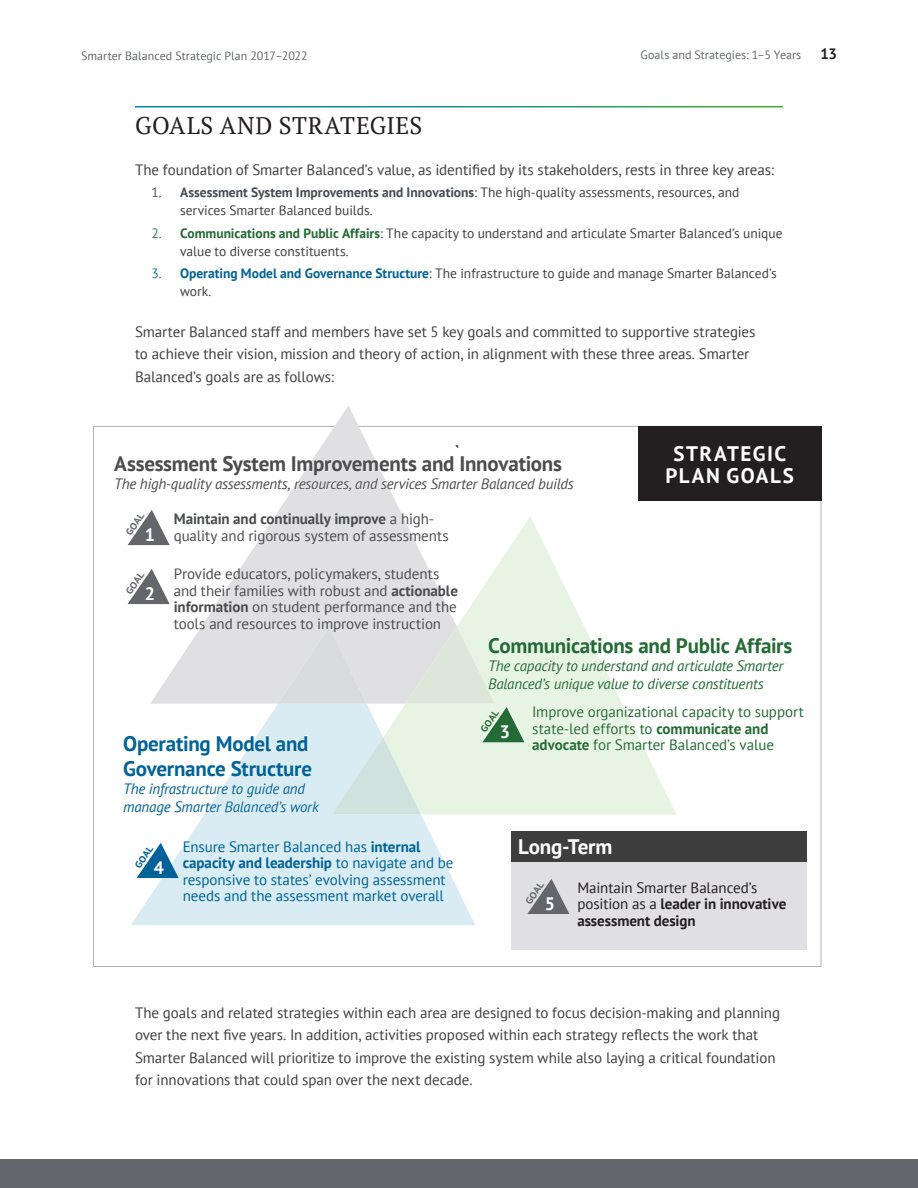
<style>
.page{position:relative;width:918px;height:1188px;background:#fff}
.page>*{position:absolute;margin:0;border:0;box-sizing:border-box;transform-origin:0 0}
.t1{font:24px "PT Serif";letter-spacing:.025em;color:#231f20}
.graphic_category_hea{font:700 21px "PT Sans";letter-spacing:-.015em;color:#4b4c4d}
.graphic_category_hea-2{font:700 21px "PT Sans";letter-spacing:-.01em;color:#006298}
.graphic_category_hea-3{font:700 21px "PT Sans";letter-spacing:-.015em;color:#246a34}
.graphic_heading{font:700 21px/22.5px "PT Sans";letter-spacing:.07em;color:#fff;text-align:center}
.graphic_category_hea-4{font:700 21px "PT Sans";letter-spacing:-.01em;color:#fff}
.t2{font:700 18px "PT Sans";color:#fff}
.t3{font:15px/22.5px "PT Sans";letter-spacing:-.005em;color:#3e3e3f}
.table_text{font:15px/16.5px "PT Sans";letter-spacing:-.005em;color:#4b4c4d}
.table_text-2{font:15px/16.5px "PT Sans";letter-spacing:-.005em;color:#006298}
.table_text-3{font:15px/16.5px "PT Sans";letter-spacing:-.005em;color:#246a34}
.t4{font:italic 15px/18px "PT Sans";letter-spacing:-.015em;color:#246a34}
.table_text-4{font:15px/16.5px "PT Sans";letter-spacing:-.005em;color:#231f20}
.t5{font:italic 15px "PT Sans";letter-spacing:-.015em;color:#4b4c4d}
.t6{font:italic 15px/18px "PT Sans";letter-spacing:-.015em;color:#006298}
.t7{font:700 15px "PT Sans";color:#231f20}
.t8{font:13.5px/18px "PT Sans";color:#3e3e3f}
.t9{font:12px "PT Sans";letter-spacing:.005em;color:#63666a}
.t10{font:700 9.45px "PT Sans Caption";color:#63666a}
.t11{font:700 9.45px "PT Sans Caption";color:#246a34}
.t12{font:700 9.45px "PT Sans Caption";color:#006298}
.s1{color:#545962}
.s2{font-weight:700;color:#464b54}
.s3{color:#3a7948}
.s4{font-weight:700;color:#246a34}
.s5{color:#1a72a2}
.s6{font-weight:700;color:#006298}
.s7{font-weight:700}
</style>
<div class="page">
<div style="left:0;top:1159px;width:918px;height:29px;background:#63666a"></div>
<svg style="left:131px;top:704px;width:344px;height:221px;fill:#d9ecf3"></svg>
<svg style="left:150px;top:406px;width:307px;height:298px"></svg>
<svg style="left:383px;top:516px;width:293px;height:298px"></svg>
<div style="left:511px;top:856px;width:296px;height:94px;background:#e0e0e3"></div>
<div style="left:638px;top:427px;width:184px;height:74px;background:#231f20"></div>
<div style="left:113px;top:455px;width:461px;height:38px;background:#fff"></div>
<svg style="left:128px;top:510px;width:42px;height:35px"></svg>
<svg style="left:128px;top:569px;width:42px;height:35px"></svg>
<svg style="left:525px;top:637px;width:151px;height:56px"></svg>
<div style="left:480px;top:706px;width:46px;height:37px;background:#e7f3e3"></div>
<svg style="left:278px;top:627px;width:247px;height:187px;background:#dde8e1"></svg>
<svg style="left:532px;top:706px;width:144px;height:45px"></svg>
<svg style="left:131px;top:735px;width:189px;height:81px"></svg>
<svg style="left:137px;top:843px;width:42px;height:35px"></svg>
<div style="left:511px;top:831px;width:296px;height:31px;background:#3e3e3f"></div>
<svg style="left:527px;top:879px;width:42px;height:35px"></svg>
<p class="t9" style="left:81px;top:48px;width:228px">Smarter Balanced Strategic Plan 2017–2022</p>
<p class="t9" style="left:641px;top:47px;width:162px">Goals and Strategies: 1–5 Years</p>
<p class="t7" style="left:821px;top:44px;width:18px">13</p>
<h2 class="t1" style="left:135px;top:110px;width:289px">GOALS AND STRATEGIES</h2>
<p class="t3" style="left:135px;top:158px;width:640px">The foundation of Smarter Balanced’s value, as identified by its stakeholders, rests in three key areas:</p>
<p class="t8" style="left:180px;top:183px;width:561px;text-indent:-28px"><span class="s1">1.</span> <span class="s2">Assessment System Improvements and Innovations</span>: The high-quality assessments, resources, and services Smarter Balanced builds.</p>
<p class="t8" style="left:180px;top:224px;width:604px;text-indent:-28px"><span class="s3">2.</span> <span class="s4">Communications and Public Affairs</span>: The capacity to understand and articulate Smarter Balanced’s unique value to diverse constituents.</p>
<p class="t8" style="left:180px;top:264px;width:598px;text-indent:-28px"><span class="s5">3.</span> <span class="s6">Operating Model and Governance Structure</span>: The infrastructure to guide and manage Smarter Balanced’s work.</p>
<p class="t3" style="left:135px;top:320px;width:622px">Smarter Balanced staff and members have set 5 key goals and committed to supportive strategies to achieve their vision, mission and theory of action, in alignment with these three areas. Smarter<br>Balanced’s goals are as follows:</p>
<p class="t7" style="left:455px;top:441px;width:6px">`</p>
<h4 class="graphic_heading" style="left:666px;top:442px;width:130px">STRATEGIC<br>PLAN GOALS</h4>
<h5 class="graphic_category_hea" style="left:114px;top:450px;width:449px">Assessment System Improvements and Innovations</h5>
<p class="t5" style="left:114px;top:474px;width:461px">The high-quality assessments, resources, and services Smarter Balanced builds</p>
<p class="t10" style="left:123px;top:531px;width:26px;rotate:-56deg">GOAL</p>
<p class="table_text" style="left:174px;top:511px;width:277px"><span class="s7">Maintain and continually improve</span> a high&shy;quality and rigorous system of assessments</p>
<p class="t2" style="left:145px;top:523px;width:12px">1</p>
<p class="t10" style="left:123px;top:590px;width:26px;rotate:-56deg">GOAL</p>
<p class="t2" style="left:145px;top:582px;width:12px">2</p>
<p class="table_text" style="left:174px;top:565px;width:286px">Provide educators, policymakers, students and their families with robust and <span class="s7">actionable information</span> on student performance and the tools and resources to improve instruction</p>
<h5 class="graphic_category_hea-3" style="left:488px;top:632px;width:306px">Communications and Public Affairs</h5>
<p class="t4" style="left:488px;top:656px;width:297px">The capacity to understand and articulate Smarter<br>Balanced’s unique value to diverse constituents</p>
<p class="t11" style="left:478px;top:728px;width:26px;rotate:-56deg">GOAL</p>
<p class="table_text-3" style="left:532px;top:703px;width:273px">Improve organizational capacity to support state-led efforts to <span class="s7">communicate and</span></p>
<p class="t2" style="left:500px;top:720px;width:12px">3</p>
<h5 class="graphic_category_hea-2" style="left:123px;top:730px;width:187px">Operating Model and</h5>
<p class="table_text-3" style="left:532px;top:736px;width:243px"><span class="s7">advocate</span> for Smarter Balanced’s value</p>
<h5 class="graphic_category_hea-2" style="left:123px;top:755px;width:190px">Governance Structure</h5>
<p class="t6" style="left:123px;top:779px;width:197px">The infrastructure to guide and manage Smarter Balanced’s work</p>
<p class="t12" style="left:132px;top:864px;width:26px;rotate:-56deg">GOAL</p>
<p class="table_text-2" style="left:183px;top:838px;width:272px">Ensure Smarter Balanced has <span class="s7">internal capacity and leadership</span> to navigate and be responsive to states’ evolving assessment needs and the assessment market overall</p>
<h5 class="graphic_category_hea-4" style="left:518px;top:833px;width:96px">Long-Term</h5>
<p class="t2" style="left:154px;top:856px;width:12px">4</p>
<p class="t10" style="left:523px;top:900px;width:26px;rotate:-56deg">GOAL</p>
<p class="table_text-4" style="left:577px;top:879px;width:210px">Maintain Smarter Balanced’s position as a <span class="s7">leader in innovative assessment design</span></p>
<p class="t2" style="left:545px;top:892px;width:12px">5</p>
<p class="t3" style="left:135px;top:1001px;width:647px">The goals and related strategies within each area are designed to focus decision-making and planning over the next five years. In addition, activities proposed within each strategy reflects the work that Smarter Balanced will prioritize to improve the existing system while also laying a critical foundation for innovations that could span over the next decade.</p>
</div>
